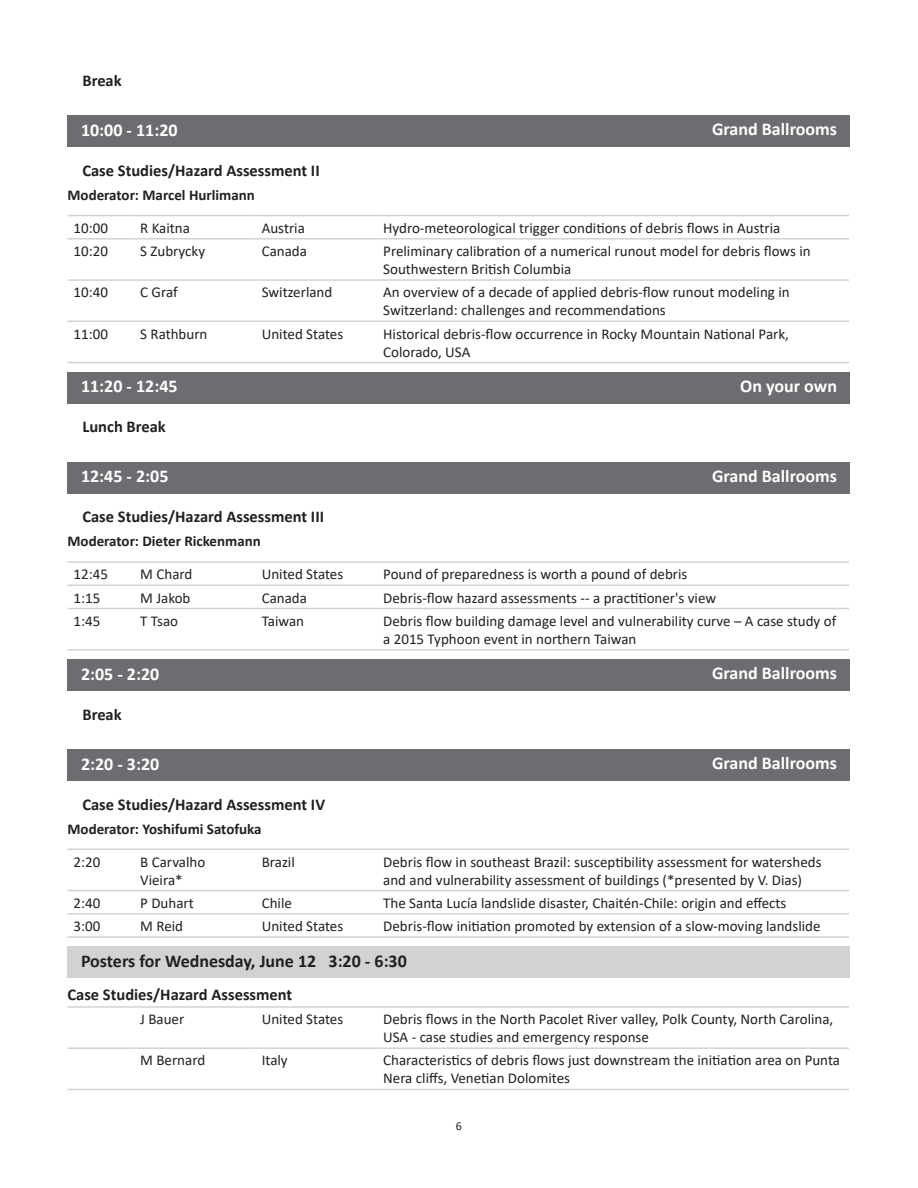
<style>
.page{position:relative;width:918px;height:1188px;background:#fff}
.page>*{position:absolute;margin:0;border:0;box-sizing:border-box;transform-origin:0 0}
.t1{font:700 18px "Calibri";color:#fff}
.t2{font:700 18px "Calibri";color:#231f20}
.t3{font:700 16.5px "Calibri";color:#231f20}
.t4{font:15px/18px "Calibri";color:#231f20}
.t5{font:700 15px "Calibri";color:#231f20}
.t6{font:12px "Calibri";color:#231f20}
</style>
<div class="page">
<div style="left:68px;top:116px;width:782px;height:31px;background:#6c6d70"></div>
<div style="left:68px;top:372px;width:782px;height:32px;background:#6c6d70"></div>
<div style="left:68px;top:462px;width:782px;height:32px;background:#6c6d70"></div>
<div style="left:68px;top:659px;width:782px;height:32px;background:#6c6d70"></div>
<div style="left:68px;top:749px;width:782px;height:32px;background:#6c6d70"></div>
<div style="left:68px;top:947px;width:782px;height:31px;background:#d1d2d4"></div>
<hr style="left:68px;top:215px;width:66px;height:1px;background:#d1d2d4">
<hr style="left:134px;top:215px;width:122px;height:1px;background:#d1d2d4">
<hr style="left:256px;top:215px;width:121px;height:1px;background:#d1d2d4">
<hr style="left:377px;top:215px;width:472px;height:1px;background:#d1d2d4">
<hr style="left:68px;top:238px;width:66px;height:2px;background:#d1d2d4">
<hr style="left:134px;top:238px;width:122px;height:2px;background:#d1d2d4">
<hr style="left:256px;top:238px;width:121px;height:2px;background:#d1d2d4">
<hr style="left:377px;top:238px;width:472px;height:2px;background:#d1d2d4">
<hr style="left:68px;top:279px;width:66px;height:2px;background:#d1d2d4">
<hr style="left:134px;top:279px;width:122px;height:2px;background:#d1d2d4">
<hr style="left:256px;top:279px;width:121px;height:2px;background:#d1d2d4">
<hr style="left:377px;top:279px;width:472px;height:2px;background:#d1d2d4">
<hr style="left:68px;top:321px;width:66px;height:1px;background:#d1d2d4">
<hr style="left:68px;top:362px;width:66px;height:1px;background:#d1d2d4">
<hr style="left:134px;top:321px;width:122px;height:1px;background:#d1d2d4">
<hr style="left:134px;top:362px;width:122px;height:1px;background:#d1d2d4">
<hr style="left:256px;top:321px;width:121px;height:1px;background:#d1d2d4">
<hr style="left:256px;top:362px;width:121px;height:1px;background:#d1d2d4">
<hr style="left:377px;top:321px;width:472px;height:1px;background:#d1d2d4">
<hr style="left:377px;top:362px;width:472px;height:1px;background:#d1d2d4">
<hr style="left:68px;top:561px;width:66px;height:2px;background:#d1d2d4">
<hr style="left:134px;top:561px;width:122px;height:2px;background:#d1d2d4">
<hr style="left:256px;top:561px;width:121px;height:2px;background:#d1d2d4">
<hr style="left:377px;top:561px;width:472px;height:2px;background:#d1d2d4">
<hr style="left:68px;top:585px;width:66px;height:1px;background:#d1d2d4">
<hr style="left:134px;top:585px;width:122px;height:1px;background:#d1d2d4">
<hr style="left:256px;top:585px;width:121px;height:1px;background:#d1d2d4">
<hr style="left:377px;top:585px;width:472px;height:1px;background:#d1d2d4">
<hr style="left:68px;top:608px;width:66px;height:1px;background:#d1d2d4">
<hr style="left:68px;top:649px;width:66px;height:2px;background:#d1d2d4">
<hr style="left:134px;top:608px;width:122px;height:1px;background:#d1d2d4">
<hr style="left:134px;top:649px;width:122px;height:2px;background:#d1d2d4">
<hr style="left:256px;top:608px;width:121px;height:1px;background:#d1d2d4">
<hr style="left:256px;top:649px;width:121px;height:2px;background:#d1d2d4">
<hr style="left:377px;top:608px;width:472px;height:1px;background:#d1d2d4">
<hr style="left:377px;top:649px;width:472px;height:2px;background:#d1d2d4">
<hr style="left:68px;top:849px;width:66px;height:1px;background:#d1d2d4">
<hr style="left:134px;top:849px;width:122px;height:1px;background:#d1d2d4">
<hr style="left:256px;top:849px;width:121px;height:1px;background:#d1d2d4">
<hr style="left:377px;top:849px;width:472px;height:1px;background:#d1d2d4">
<hr style="left:68px;top:890px;width:66px;height:1px;background:#d1d2d4">
<hr style="left:134px;top:890px;width:122px;height:1px;background:#d1d2d4">
<hr style="left:256px;top:890px;width:121px;height:1px;background:#d1d2d4">
<hr style="left:377px;top:890px;width:472px;height:1px;background:#d1d2d4">
<hr style="left:68px;top:913px;width:66px;height:2px;background:#d1d2d4">
<hr style="left:68px;top:936px;width:66px;height:2px;background:#d1d2d4">
<hr style="left:134px;top:913px;width:122px;height:2px;background:#d1d2d4">
<hr style="left:134px;top:936px;width:122px;height:2px;background:#d1d2d4">
<hr style="left:256px;top:913px;width:121px;height:2px;background:#d1d2d4">
<hr style="left:256px;top:936px;width:121px;height:2px;background:#d1d2d4">
<hr style="left:377px;top:913px;width:472px;height:2px;background:#d1d2d4">
<hr style="left:377px;top:936px;width:472px;height:2px;background:#d1d2d4">
<hr style="left:68px;top:1006px;width:66px;height:2px;background:#d1d2d4">
<hr style="left:134px;top:1006px;width:122px;height:2px;background:#d1d2d4">
<hr style="left:256px;top:1006px;width:121px;height:2px;background:#d1d2d4">
<hr style="left:377px;top:1006px;width:472px;height:2px;background:#d1d2d4">
<hr style="left:68px;top:1047px;width:66px;height:2px;background:#d1d2d4">
<hr style="left:134px;top:1047px;width:122px;height:2px;background:#d1d2d4">
<hr style="left:256px;top:1047px;width:121px;height:2px;background:#d1d2d4">
<hr style="left:377px;top:1047px;width:472px;height:2px;background:#d1d2d4">
<hr style="left:68px;top:1089px;width:66px;height:1px;background:#d1d2d4">
<hr style="left:134px;top:1089px;width:122px;height:1px;background:#d1d2d4">
<hr style="left:256px;top:1089px;width:121px;height:1px;background:#d1d2d4">
<hr style="left:377px;top:1089px;width:472px;height:1px;background:#d1d2d4">
<p class="t3" style="left:82px;top:69px;width:41px">Break</p>
<p class="t1" style="left:81px;top:117px;width:98px">10:00 - 11:20</p>
<p class="t1" style="left:712px;top:116px;width:126px">Grand Ballrooms</p>
<p class="t3" style="left:82px;top:159px;width:239px">Case Studies/Hazard Assessment II</p>
<p class="t5" style="left:68px;top:184px;width:189px">Moderator: Marcel Hurlimann</p>
<p class="t4" style="left:74px;top:218px;width:36px">10:00</p>
<p class="t4" style="left:140px;top:218px;width:51px">R Kaitna</p>
<p class="t4" style="left:262px;top:218px;width:45px">Austria</p>
<p class="t4" style="left:383px;top:218px;width:399px">Hydro-meteorological trigger conditions of debris flows in Austria</p>
<p class="t4" style="left:74px;top:242px;width:36px">10:20</p>
<p class="t4" style="left:140px;top:242px;width:66px">S Zubrycky</p>
<p class="t4" style="left:262px;top:242px;width:47px">Canada</p>
<p class="t4" style="left:383px;top:242px;width:429px">Preliminary calibration of a numerical runout model for debris flows in<br>Southwestern British Columbia</p>
<p class="t4" style="left:74px;top:283px;width:36px">10:40</p>
<p class="t4" style="left:140px;top:283px;width:39px">C Graf</p>
<p class="t4" style="left:262px;top:283px;width:72px">Switzerland</p>
<p class="t4" style="left:383px;top:283px;width:408px">An overview of a decade of applied debris-flow runout modeling in<br>Switzerland: challenges and recommendations</p>
<p class="t4" style="left:74px;top:324px;width:36px">11:00</p>
<p class="t4" style="left:140px;top:324px;width:69px">S Rathburn</p>
<p class="t4" style="left:262px;top:324px;width:83px">United States</p>
<p class="t4" style="left:383px;top:324px;width:407px">Historical debris-flow occurrence in Rocky Mountain National Park,<br>Colorado, USA</p>
<p class="t1" style="left:81px;top:374px;width:98px">11:20 - 12:45</p>
<p class="t1" style="left:740px;top:373px;width:98px">On your own</p>
<p class="t3" style="left:82px;top:415px;width:85px">Lunch Break</p>
<p class="t1" style="left:81px;top:464px;width:89px">12:45 - 2:05</p>
<p class="t1" style="left:712px;top:463px;width:126px">Grand Ballrooms</p>
<p class="t3" style="left:82px;top:505px;width:243px">Case Studies/Hazard Assessment III</p>
<p class="t5" style="left:68px;top:531px;width:195px">Moderator: Dieter Rickenmann</p>
<p class="t4" style="left:74px;top:565px;width:36px">12:45</p>
<p class="t4" style="left:140px;top:565px;width:54px">M Chard</p>
<p class="t4" style="left:262px;top:565px;width:83px">United States</p>
<p class="t4" style="left:383px;top:565px;width:306px">Pound of preparedness is worth a pound of debris</p>
<p class="t4" style="left:74px;top:588px;width:28px">1:15</p>
<p class="t4" style="left:140px;top:588px;width:52px">M Jakob</p>
<p class="t4" style="left:262px;top:588px;width:47px">Canada</p>
<p class="t4" style="left:383px;top:588px;width:334px">Debris-flow hazard assessments -- a practitioner's view</p>
<p class="t4" style="left:74px;top:611px;width:28px">1:45</p>
<p class="t4" style="left:140px;top:611px;width:39px">T Tsao</p>
<p class="t4" style="left:262px;top:611px;width:44px">Taiwan</p>
<p class="t4" style="left:383px;top:611px;width:455px">Debris flow building damage level and vulnerability curve – A case study of a 2015 Typhoon event in northern Taiwan</p>
<p class="t1" style="left:81px;top:661px;width:80px">2:05 - 2:20</p>
<p class="t1" style="left:712px;top:660px;width:126px">Grand Ballrooms</p>
<p class="t3" style="left:82px;top:702px;width:41px">Break</p>
<p class="t1" style="left:81px;top:751px;width:80px">2:20 - 3:20</p>
<p class="t1" style="left:712px;top:750px;width:126px">Grand Ballrooms</p>
<p class="t3" style="left:82px;top:792px;width:244px">Case Studies/Hazard Assessment IV</p>
<p class="t5" style="left:68px;top:818px;width:196px">Moderator: Yoshifumi Satofuka</p>
<p class="t4" style="left:74px;top:852px;width:28px">2:20</p>
<p class="t4" style="left:140px;top:852px;width:67px">B Carvalho<br>Vieira*</p>
<p class="t4" style="left:262px;top:852px;width:35px">Brazil</p>
<p class="t4" style="left:383px;top:852px;width:440px">Debris flow in southeast Brazil: susceptibility assessment for watersheds and and vulnerability assessment of buildings (*presented by V. Dias)</p>
<p class="t4" style="left:74px;top:893px;width:28px">2:40</p>
<p class="t4" style="left:140px;top:893px;width:55px">P Duhart</p>
<p class="t4" style="left:262px;top:893px;width:32px">Chile</p>
<p class="t4" style="left:383px;top:893px;width:405px">The Santa Lucía landslide disaster, Chaitén-Chile: origin and effects</p>
<p class="t4" style="left:74px;top:917px;width:28px">3:00</p>
<p class="t4" style="left:140px;top:917px;width:44px">M Reid</p>
<p class="t4" style="left:262px;top:917px;width:83px">United States</p>
<p class="t4" style="left:383px;top:917px;width:439px">Debris-flow initiation promoted by extension of a slow-moving landslide</p>
<p class="t2" style="left:81px;top:948px;width:327px">Posters for Wednesday, June 12 3:20 - 6:30</p>
<p class="t3" style="left:68px;top:983px;width:226px">Case Studies/Hazard Assessment</p>
<p class="t4" style="left:140px;top:1010px;width:46px">J Bauer</p>
<p class="t4" style="left:262px;top:1010px;width:83px">United States</p>
<p class="t4" style="left:383px;top:1010px;width:452px">Debris flows in the North Pacolet River valley, Polk County, North Carolina,<br>USA - case studies and emergency response</p>
<p class="t4" style="left:140px;top:1051px;width:67px">M Bernard</p>
<p class="t4" style="left:262px;top:1051px;width:28px">Italy</p>
<p class="t4" style="left:383px;top:1051px;width:458px">Characteristics of debris flows just downstream the initiation area on Punta<br>Nera cliffs, Venetian Dolomites</p>
<p class="t6" style="left:456px;top:1117px;width:8px">6</p>
</div>
